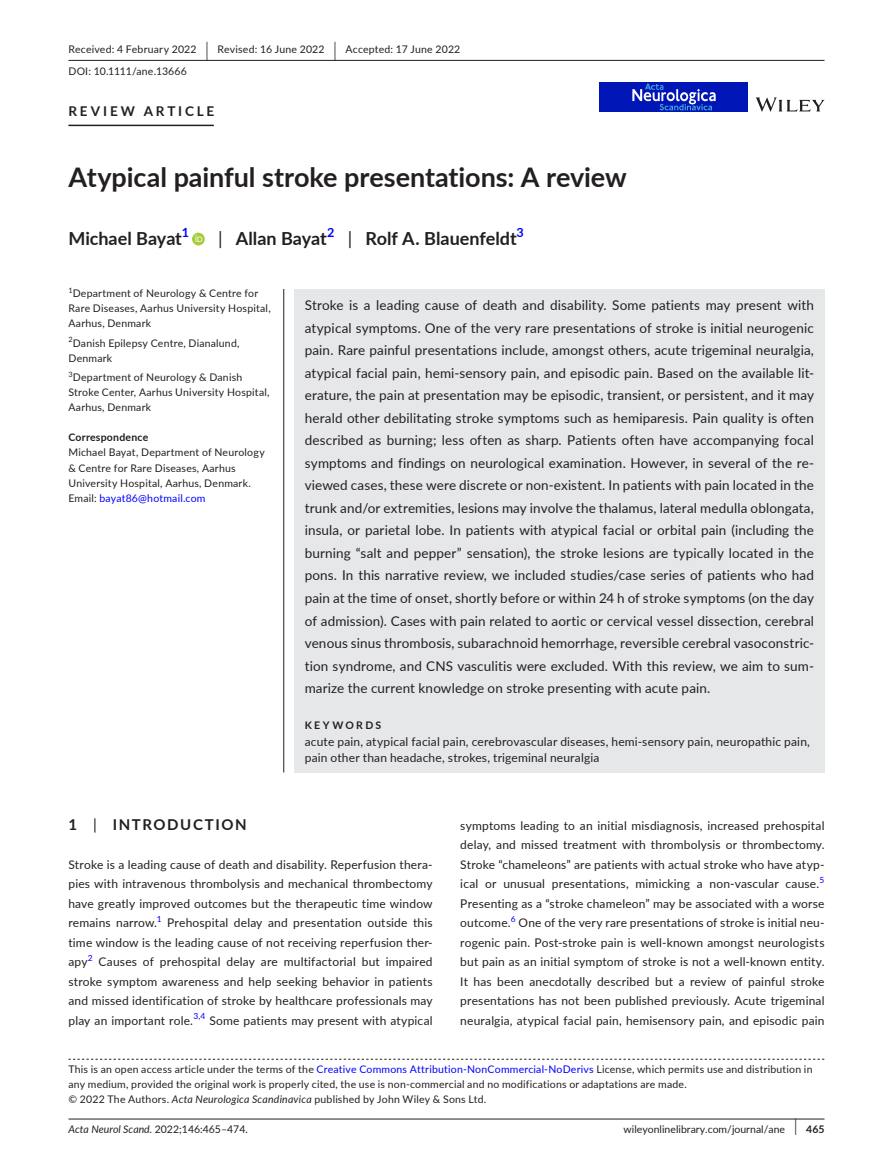
<style>
.page{position:relative;width:893px;height:1174px;background:#fff}
.page>*{position:absolute;margin:0;border:0;box-sizing:border-box;transform-origin:0 0}
.t1{font:700 27px "Lato";letter-spacing:-.005em;color:#231f20}
.t2{font:700 18px "Lato";color:#231f20}
.t3{font:700 15px "Lato";letter-spacing:.105em;color:#231f20}
.t4{font:13.5px/22.5px "Lato";letter-spacing:.01em;color:#231f20;text-align:justify}
.t5{font:700 13.5px "Lato";letter-spacing:.21em;color:#231f20}
.t6{font:700 12.6px "Lato";color:#00f}
.t7{font:12px/19.5px "Lato";letter-spacing:.015em;color:#231f20;text-align:justify}
.t8{font:10.5px/15px "Lato";letter-spacing:.02em;color:#231f20}
.t9{font:10.5px "Lato";color:#231f20}
.t10{font:700 10.5px "Lato";letter-spacing:.02em;color:#231f20}
.t11{font:700 10.5px "Lato";letter-spacing:.22em;color:#231f20}
.t12{font:8.4px "Lato";color:#00f}
.t13{font:7.35px "Lato";color:#231f20}
.s1{font-size:19.65px}
.s2{font-weight:400}
.s3{color:#00f}
.s4{font-style:italic}
.s5{font-size:17.4px}
.s6{font-weight:700}
</style>
<div class="page">
<hr style="left:68px;top:1118px;width:756px;height:1px;background:#231f20">
<svg style="left:756px;top:97px;width:68px;height:15px"></svg>
<div style="left:599px;top:82px;width:149px;height:30px;background:#0015b6"></div>
<svg style="left:632px;top:83px;width:84px;height:28px"></svg>
<hr style="left:68px;top:60px;width:756px;height:1px;background:#231f20">
<hr style="left:68px;top:125px;width:146px;height:1px;background:#231f20">
<svg style="left:192px;top:233px;width:13px;height:12px"></svg>
<svg style="left:195px;top:235px;width:7px;height:7px"></svg>
<svg style="left:68px;top:1058px;width:756px;height:1px"></svg>
<div style="left:294px;top:289px;width:530px;height:483px;background:#e6e7e9"></div>
<hr style="left:283px;top:289px;width:1px;height:483px;background:#231f20">
<p class="t8" style="left:68px;top:38px;width:393px;line-height:21.8px">Received: 4 February 2022 <span class="s1">|</span> Revised: 16 June 2022 <span class="s1">|</span> Accepted: 17 June 2022<br>DOI: 10.1111/ane.13666</p>
<p class="t5" style="left:68px;top:101px;width:147px">REVIEW ARTICLE</p>
<h1 class="t1" style="left:68px;top:157px;width:560px">Atypical painful stroke presentations: A review</h1>
<h2 class="t2" style="left:68px;top:226px;width:115px">Michael Bayat</h2>
<p class="t6" style="left:182px;top:223px;width:9px">1</p>
<h2 class="t2" style="left:218px;top:226px;width:110px"><span class="s2">|</span> Allan Bayat</h2>
<p class="t6" style="left:327px;top:223px;width:9px">2</p>
<h2 class="t2" style="left:348px;top:226px;width:170px"><span class="s2">|</span> Rolf A. Blauenfeldt</h2>
<p class="t6" style="left:517px;top:223px;width:9px">3</p>
<p class="t13" style="left:68px;top:285px;width:6px">1</p>
<p class="t8" style="left:68px;top:286px;width:204px;text-indent:4px">Department of Neurology &amp; Centre for<br>Rare Diseases, Aarhus University Hospital,<br>Aarhus, Denmark</p>
<p class="t13" style="left:68px;top:334px;width:6px">2</p>
<p class="t8" style="left:68px;top:335px;width:173px;text-indent:4px">Danish Epilepsy Centre, Dianalund,<br>Denmark</p>
<p class="t13" style="left:68px;top:369px;width:6px">3</p>
<p class="t8" style="left:68px;top:370px;width:203px;text-indent:4px">Department of Neurology &amp; Danish<br>Stroke Center, Aarhus University Hospital,<br>Aarhus, Denmark</p>
<p class="t10" style="left:68px;top:430px;width:81px">Correspondence</p>
<p class="t8" style="left:68px;top:445px;width:198px">Michael Bayat, Department of Neurology &amp; Centre for Rare Diseases, Aarhus University Hospital, Aarhus, Denmark.<br>Email: <span class="s3">bayat86@hotmail.com</span></p>
<p class="t4" style="left:305px;top:293px;width:511px">Stroke is a leading cause of death and disability. Some patients may present with atypical symptoms. One of the very rare presentations of stroke is initial neurogenic pain. Rare painful presentations include, amongst others, acute trigeminal neuralgia, atypical facial pain, hemi-sensory pain, and episodic pain. Based on the available lit&shy;erature, the pain at presentation may be episodic, transient, or persistent, and it may herald other debilitating stroke symptoms such as hemiparesis. Pain quality is often described as burning; less often as sharp. Patients often have accompanying focal symptoms and findings on neurological examination. However, in several of the re&shy;viewed cases, these were discrete or non-existent. In patients with pain located in the trunk and/or extremities, lesions may involve the thalamus, lateral medulla oblongata, insula, or parietal lobe. In patients with atypical facial or orbital pain (including the burning “salt and pepper” sensation), the stroke lesions are typically located in the pons. In this narrative review, we included studies/case series of patients who had pain at the time of onset, shortly before or within 24 h of stroke symptoms (on the day of admission). Cases with pain related to aortic or cervical vessel dissection, cerebral venous sinus thrombosis, subarachnoid hemorrhage, reversible cerebral vasoconstric&shy;tion syndrome, and CNS vasculitis were excluded. With this review, we aim to sum&shy;marize the current knowledge on stroke presenting with acute pain.</p>
<p class="t11" style="left:305px;top:717px;width:78px">KEYWORDS</p>
<p class="t7" style="left:305px;top:732px;width:507px;line-height:16.5px">acute pain, atypical facial pain, cerebrovascular diseases, hemi-sensory pain, neuropathic pain, pain other than headache, strokes, trigeminal neuralgia</p>
<p class="t3" style="left:68px;top:813px;width:180px">1 <span class="s2">|</span> INTRODUCTION</p>
<p class="t7" style="left:68px;top:854px;width:366px">Stroke is a leading cause of death and disability. Reperfusion thera&shy;pies with intravenous thrombolysis and mechanical thrombectomy have greatly improved outcomes but the therapeutic time window remains narrow.</p>
<p class="t12" style="left:157px;top:913px;width:6px">1</p>
<p class="t7" style="left:68px;top:912px;width:366px;text-indent:99px">Prehospital delay and presentation outside this time window is the leading cause of not receiving reperfusion ther&shy;apy</p>
<p class="t12" style="left:88px;top:952px;width:6px">2</p>
<p class="t7" style="left:68px;top:951px;width:366px;text-indent:30px">Causes of prehospital delay are multifactorial but impaired stroke symptom awareness and help seeking behavior in patients and missed identification of stroke by healthcare professionals may play an important role.<sup>3,4</sup> Some patients may present with atypical</p>
<p class="t7" style="left:460px;top:815px;width:366px">symptoms leading to an initial misdiagnosis, increased prehospital delay, and missed treatment with thrombolysis or thrombectomy.<br>Stroke “chameleons” are patients with actual stroke who have atyp&shy;ical or unusual presentations, mimicking a non-vascular cause.</p>
<p class="t12" style="left:820px;top:874px;width:6px">5</p>
<p class="t7" style="left:460px;top:893px;width:366px">Presenting as a “stroke chameleon” may be associated with a worse outcome.</p>
<p class="t12" style="left:511px;top:913px;width:6px">6</p>
<p class="t7" style="left:460px;top:912px;width:366px;text-indent:58px">One of the very rare presentations of stroke is initial neu&shy;rogenic pain. Post-stroke pain is well-known amongst neurologists but pain as an initial symptom of stroke is not a well-known entity.<br>It has been anecdotally described but a review of painful stroke presentations has not been published previously. Acute trigeminal neuralgia, atypical facial pain, hemisensory pain, and episodic pain</p>
<p class="t8" style="left:68px;top:1061px;width:746px">This is an open access article under the terms of the <span class="s3">Creative Commons Attribution-NonCommercial-NoDerivs</span> License, which permits use and distribution in any medium, provided the original work is properly cited, the use is non-commercial and no modifications or adaptations are made.<br>© 2022 The Authors. <span class="s4">Acta Neurologica Scandinavica</span> published by John Wiley &amp; Sons Ltd.</p>
<p class="t9" style="left:68px;top:1121px;width:181px"><span class="s4">Acta Neurol Scand.</span> 2022;146:465–474.</p>
<p class="t9" style="left:624px;top:1121px;width:202px">wileyonlinelibrary.com/journal/ane <span class="s5">|</span> <span class="s6">465</span></p>
</div>
